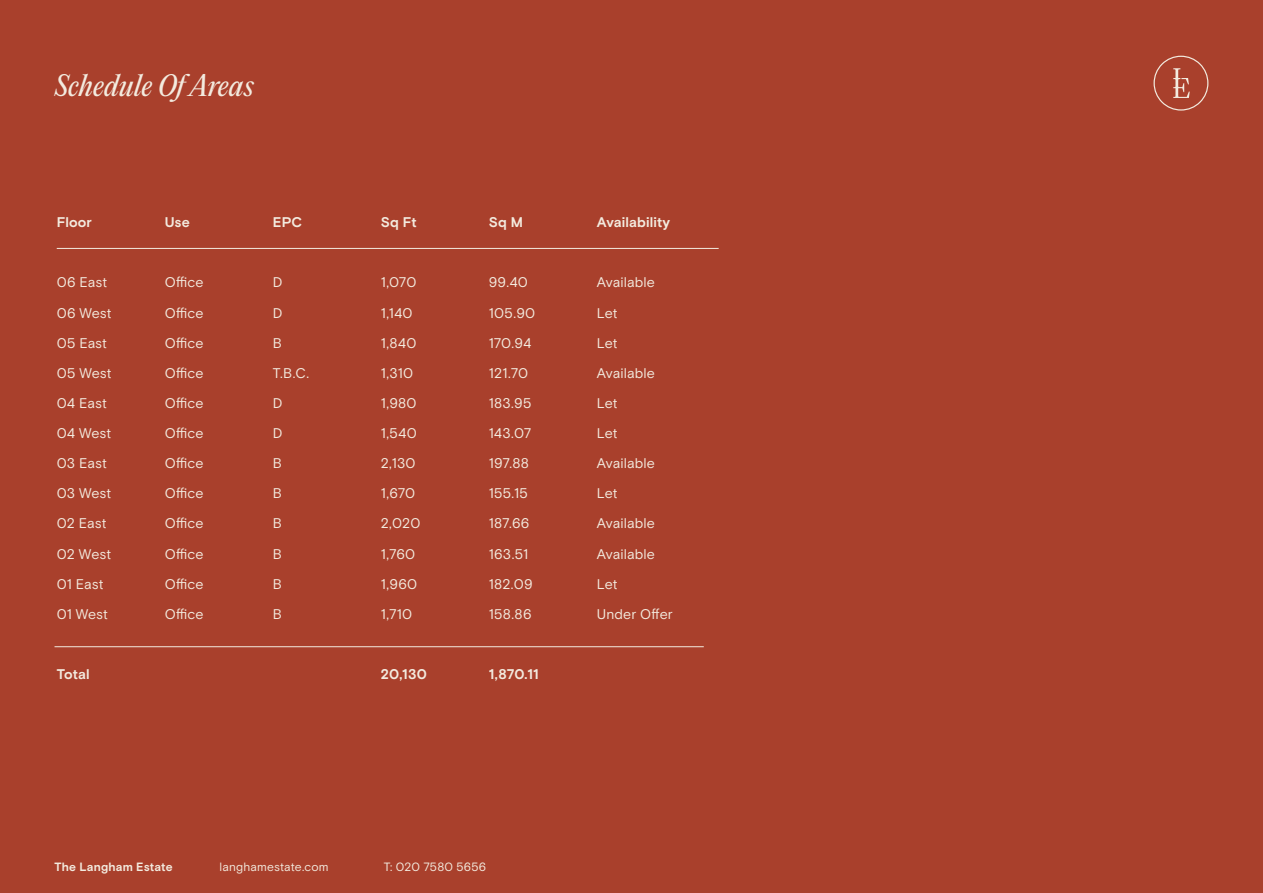
<style>
.page{position:relative;width:1263px;height:893px;background:#a9402c}
.page>*{position:absolute;margin:0;border:0;box-sizing:border-box;transform-origin:0 0}
.Body_R_10_12pt{font:italic 27px "PP Editorial New";color:#f3ebdf}
.LG_Pull_Out_120_144pt{font:14.1px "Basis Grotesque Pro";letter-spacing:.005em;color:#f3ebdf}
.LG_Pull_Out_120_144pt-2{font:700 14.1px "Basis Grotesque Pro";letter-spacing:.01em;color:#f3ebdf}
.LARGE_STATEMENT_CHARCOAL{font:12px "Basis Grotesque Pro";letter-spacing:.01em;color:#f3ebdf}
.LARGE_STATEMENT_CHARCOAL-2{font:700 12px "Basis Grotesque Pro";letter-spacing:.015em;color:#f3ebdf}
</style>
<div class="page">
<svg style="left:1153px;top:56px;width:55px;height:55px"></svg>
<hr style="left:57px;top:248px;width:662px;height:1px;background:#f3ebdf">
<hr style="left:55px;top:646px;width:649px;height:1px;background:#f3ebdf">
<p class="Body_R_10_12pt" style="left:55px;top:67px;width:201px">Schedule Of Areas</p>
<p class="LG_Pull_Out_120_144pt-2" style="left:57px;top:214px;width:37px">Floor</p>
<p class="LG_Pull_Out_120_144pt-2" style="left:165px;top:214px;width:27px">Use</p>
<p class="LG_Pull_Out_120_144pt-2" style="left:273px;top:214px;width:31px">EPC</p>
<p class="LG_Pull_Out_120_144pt-2" style="left:381px;top:214px;width:37px">Sq Ft</p>
<p class="LG_Pull_Out_120_144pt-2" style="left:489px;top:214px;width:36px">Sq M</p>
<p class="LG_Pull_Out_120_144pt-2" style="left:597px;top:214px;width:75px">Availability</p>
<p class="LG_Pull_Out_120_144pt" style="left:57px;top:274px;width:52px">06 East</p>
<p class="LG_Pull_Out_120_144pt" style="left:165px;top:274px;width:40px">Office</p>
<p class="LG_Pull_Out_120_144pt" style="left:273px;top:274px;width:11px">D</p>
<p class="LG_Pull_Out_120_144pt" style="left:381px;top:274px;width:37px">1,070</p>
<p class="LG_Pull_Out_120_144pt" style="left:489px;top:274px;width:41px">99.40</p>
<p class="LG_Pull_Out_120_144pt" style="left:597px;top:274px;width:60px">Available</p>
<p class="LG_Pull_Out_120_144pt" style="left:57px;top:304px;width:57px">06 West</p>
<p class="LG_Pull_Out_120_144pt" style="left:165px;top:304px;width:40px">Office</p>
<p class="LG_Pull_Out_120_144pt" style="left:273px;top:304px;width:11px">D</p>
<p class="LG_Pull_Out_120_144pt" style="left:381px;top:304px;width:33px">1,140</p>
<p class="LG_Pull_Out_120_144pt" style="left:489px;top:304px;width:48px">105.90</p>
<p class="LG_Pull_Out_120_144pt" style="left:597px;top:304px;width:22px">Let</p>
<p class="LG_Pull_Out_120_144pt" style="left:57px;top:334px;width:52px">05 East</p>
<p class="LG_Pull_Out_120_144pt" style="left:165px;top:334px;width:40px">Office</p>
<p class="LG_Pull_Out_120_144pt" style="left:273px;top:334px;width:11px">B</p>
<p class="LG_Pull_Out_120_144pt" style="left:381px;top:334px;width:37px">1,840</p>
<p class="LG_Pull_Out_120_144pt" style="left:489px;top:334px;width:44px">170.94</p>
<p class="LG_Pull_Out_120_144pt" style="left:597px;top:334px;width:22px">Let</p>
<p class="LG_Pull_Out_120_144pt" style="left:57px;top:365px;width:56px">05 West</p>
<p class="LG_Pull_Out_120_144pt" style="left:165px;top:365px;width:40px">Office</p>
<p class="LG_Pull_Out_120_144pt" style="left:273px;top:365px;width:38px">T.B.C.</p>
<p class="LG_Pull_Out_120_144pt" style="left:381px;top:365px;width:34px">1,310</p>
<p class="LG_Pull_Out_120_144pt" style="left:489px;top:365px;width:41px">121.70</p>
<p class="LG_Pull_Out_120_144pt" style="left:597px;top:365px;width:60px">Available</p>
<p class="LG_Pull_Out_120_144pt" style="left:57px;top:395px;width:52px">04 East</p>
<p class="LG_Pull_Out_120_144pt" style="left:165px;top:395px;width:40px">Office</p>
<p class="LG_Pull_Out_120_144pt" style="left:273px;top:395px;width:11px">D</p>
<p class="LG_Pull_Out_120_144pt" style="left:381px;top:395px;width:37px">1,980</p>
<p class="LG_Pull_Out_120_144pt" style="left:489px;top:395px;width:44px">183.95</p>
<p class="LG_Pull_Out_120_144pt" style="left:597px;top:395px;width:22px">Let</p>
<p class="LG_Pull_Out_120_144pt" style="left:57px;top:425px;width:56px">04 West</p>
<p class="LG_Pull_Out_120_144pt" style="left:165px;top:425px;width:40px">Office</p>
<p class="LG_Pull_Out_120_144pt" style="left:273px;top:425px;width:11px">D</p>
<p class="LG_Pull_Out_120_144pt" style="left:381px;top:425px;width:38px">1,540</p>
<p class="LG_Pull_Out_120_144pt" style="left:489px;top:425px;width:44px">143.07</p>
<p class="LG_Pull_Out_120_144pt" style="left:597px;top:425px;width:22px">Let</p>
<p class="LG_Pull_Out_120_144pt" style="left:57px;top:455px;width:52px">03 East</p>
<p class="LG_Pull_Out_120_144pt" style="left:165px;top:455px;width:40px">Office</p>
<p class="LG_Pull_Out_120_144pt" style="left:273px;top:455px;width:11px">B</p>
<p class="LG_Pull_Out_120_144pt" style="left:381px;top:455px;width:36px">2,130</p>
<p class="LG_Pull_Out_120_144pt" style="left:489px;top:455px;width:42px">197.88</p>
<p class="LG_Pull_Out_120_144pt" style="left:597px;top:455px;width:60px">Available</p>
<p class="LG_Pull_Out_120_144pt" style="left:57px;top:485px;width:56px">03 West</p>
<p class="LG_Pull_Out_120_144pt" style="left:165px;top:485px;width:40px">Office</p>
<p class="LG_Pull_Out_120_144pt" style="left:273px;top:485px;width:11px">B</p>
<p class="LG_Pull_Out_120_144pt" style="left:381px;top:485px;width:36px">1,670</p>
<p class="LG_Pull_Out_120_144pt" style="left:489px;top:485px;width:41px">155.15</p>
<p class="LG_Pull_Out_120_144pt" style="left:597px;top:485px;width:22px">Let</p>
<p class="LG_Pull_Out_120_144pt" style="left:57px;top:515px;width:51px">02 East</p>
<p class="LG_Pull_Out_120_144pt" style="left:165px;top:515px;width:40px">Office</p>
<p class="LG_Pull_Out_120_144pt" style="left:273px;top:515px;width:11px">B</p>
<p class="LG_Pull_Out_120_144pt" style="left:381px;top:515px;width:41px">2,020</p>
<p class="LG_Pull_Out_120_144pt" style="left:489px;top:515px;width:42px">187.66</p>
<p class="LG_Pull_Out_120_144pt" style="left:597px;top:515px;width:60px">Available</p>
<p class="LG_Pull_Out_120_144pt" style="left:57px;top:545px;width:56px">02 West</p>
<p class="LG_Pull_Out_120_144pt" style="left:165px;top:545px;width:40px">Office</p>
<p class="LG_Pull_Out_120_144pt" style="left:273px;top:545px;width:11px">B</p>
<p class="LG_Pull_Out_120_144pt" style="left:381px;top:545px;width:36px">1,760</p>
<p class="LG_Pull_Out_120_144pt" style="left:489px;top:545px;width:41px">163.51</p>
<p class="LG_Pull_Out_120_144pt" style="left:597px;top:545px;width:60px">Available</p>
<p class="LG_Pull_Out_120_144pt" style="left:57px;top:575px;width:48px">01 East</p>
<p class="LG_Pull_Out_120_144pt" style="left:165px;top:575px;width:40px">Office</p>
<p class="LG_Pull_Out_120_144pt" style="left:273px;top:575px;width:11px">B</p>
<p class="LG_Pull_Out_120_144pt" style="left:381px;top:575px;width:38px">1,960</p>
<p class="LG_Pull_Out_120_144pt" style="left:489px;top:575px;width:45px">182.09</p>
<p class="LG_Pull_Out_120_144pt" style="left:597px;top:575px;width:22px">Let</p>
<p class="LG_Pull_Out_120_144pt" style="left:57px;top:606px;width:53px">01 West</p>
<p class="LG_Pull_Out_120_144pt" style="left:165px;top:606px;width:40px">Office</p>
<p class="LG_Pull_Out_120_144pt" style="left:273px;top:606px;width:11px">B</p>
<p class="LG_Pull_Out_120_144pt" style="left:381px;top:606px;width:33px">1,710</p>
<p class="LG_Pull_Out_120_144pt" style="left:489px;top:606px;width:44px">158.86</p>
<p class="LG_Pull_Out_120_144pt" style="left:597px;top:606px;width:78px">Under Offer</p>
<p class="LG_Pull_Out_120_144pt-2" style="left:57px;top:666px;width:34px">Total</p>
<p class="LG_Pull_Out_120_144pt-2" style="left:381px;top:666px;width:48px">20,130</p>
<p class="LG_Pull_Out_120_144pt-2" style="left:489px;top:666px;width:51px">1,870.11</p>
<p class="LARGE_STATEMENT_CHARCOAL-2" style="left:55px;top:860px;width:120px">The Langham Estate</p>
<p class="LARGE_STATEMENT_CHARCOAL" style="left:220px;top:860px;width:110px">langhamestate.com</p>
<p class="LARGE_STATEMENT_CHARCOAL" style="left:384px;top:860px;width:104px">T: 020 7580 5656</p>
</div>
